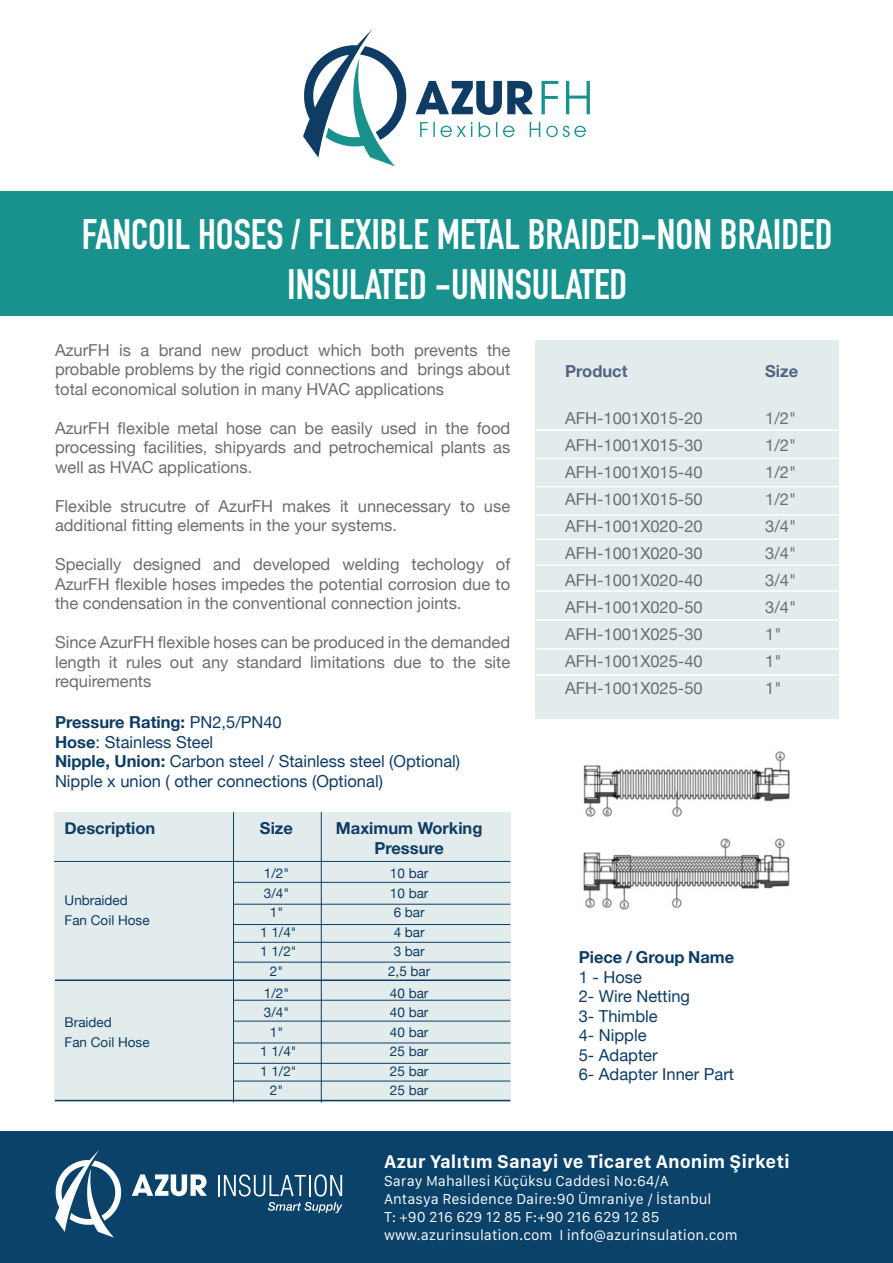
<style>
.page{position:relative;width:893px;height:1263px;background:#fff}
.page>*{position:absolute;margin:0;border:0;box-sizing:border-box;transform-origin:0 0}
.t1{font:700 42px/50.4px "DIN Condensed";color:#fff;text-align:center}
.t2{font:700 19.05px "San Francisco Text";color:#fff}
.t3{font:16.5px/19.5px "Helvetica Neue";color:#6c6d70;text-align:justify}
.t4{font:16.5px "Helvetica Neue";color:#0e3c65}
.t5{font:700 16.5px "Helvetica Neue";color:#0e3c65}
.t6{font:700 16.5px "Helvetica Neue";color:#546283}
.t7{font:15px "San Francisco Text";color:#fff}
.t8{font:13.5px "Helvetica Neue";color:#0e3c65}
.s1{font-weight:400}
.s2{font-weight:700}
</style>
<div class="page">
<div style="left:536px;top:340px;width:303px;height:378px;background:#e2ecec"></div>
<div style="left:0;top:191px;width:893px;height:125px;background:#19928d"></div>
<svg style="left:420px;top:122px;width:52px;height:15px"></svg>
<svg style="left:479px;top:122px;width:11px;height:15px"></svg>
<svg style="left:496px;top:122px;width:1px;height:15px"></svg>
<svg style="left:503px;top:126px;width:11px;height:11px"></svg>
<svg style="left:530px;top:122px;width:10px;height:15px"></svg>
<svg style="left:546px;top:126px;width:40px;height:11px"></svg>
<svg style="left:541px;top:81px;width:17px;height:33px"></svg>
<svg style="left:566px;top:81px;width:24px;height:33px"></svg>
<svg style="left:303px;top:30px;width:103px;height:136px"></svg>
<svg style="left:416px;top:81px;width:117px;height:34px"></svg>
<hr style="left:536px;top:458px;width:303px;height:1px;background:#fff">
<hr style="left:536px;top:429px;width:303px;height:2px;background:#fff">
<hr style="left:536px;top:486px;width:303px;height:1px;background:#fff">
<hr style="left:536px;top:514px;width:303px;height:2px;background:#fff">
<hr style="left:536px;top:538px;width:303px;height:2px;background:#fff">
<hr style="left:536px;top:564px;width:303px;height:2px;background:#fff">
<hr style="left:536px;top:590px;width:303px;height:2px;background:#fff">
<hr style="left:536px;top:619px;width:303px;height:2px;background:#fff">
<hr style="left:536px;top:648px;width:303px;height:1px;background:#fff">
<hr style="left:536px;top:674px;width:303px;height:1px;background:#fff">
<img style="left:583px;top:751px;width:207px;height:159px">
<div style="left:54px;top:812px;width:456px;height:289px;background:#e2ecec"></div>
<hr style="left:55px;top:979px;width:455px;height:2px;background:#0e3c65">
<hr style="left:55px;top:1100px;width:455px;height:1px;background:#0e3c65">
<hr style="left:234px;top:962px;width:276px;height:1px;background:#0e3c65">
<hr style="left:233px;top:812px;width:1px;height:290px;background:#0e3c65">
<hr style="left:321px;top:812px;width:1px;height:290px;background:#0e3c65">
<hr style="left:234px;top:942px;width:276px;height:1px;background:#0e3c65">
<hr style="left:234px;top:1081px;width:276px;height:1px;background:#0e3c65">
<hr style="left:234px;top:924px;width:276px;height:1px;background:#0e3c65">
<hr style="left:234px;top:1063px;width:276px;height:1px;background:#0e3c65">
<hr style="left:234px;top:904px;width:276px;height:1px;background:#0e3c65">
<hr style="left:234px;top:1042px;width:276px;height:1px;background:#0e3c65">
<hr style="left:234px;top:882px;width:276px;height:1px;background:#0e3c65">
<hr style="left:234px;top:1021px;width:276px;height:1px;background:#0e3c65">
<hr style="left:54px;top:861px;width:456px;height:1px;background:#0e3c65">
<hr style="left:234px;top:1000px;width:276px;height:1px;background:#0e3c65">
<div style="left:0;top:1132px;width:893px;height:131px;background:#0a426a"></div>
<svg style="left:55px;top:1150px;width:66px;height:87px"></svg>
<svg style="left:132px;top:1174px;width:75px;height:22px"></svg>
<hr style="left:218px;top:1175px;width:2px;height:21px;background:#fff">
<svg style="left:224px;top:1174px;width:82px;height:22px"></svg>
<hr style="left:309px;top:1175px;width:2px;height:21px;background:#fff">
<svg style="left:314px;top:1174px;width:28px;height:22px"></svg>
<svg style="left:268px;top:1202px;width:74px;height:11px"></svg>
<p class="t1" style="left:82px;top:209px;width:752px">FANCOIL HOSES / FLEXIBLE METAL BRAIDED-NON BRAIDED<br>INSULATED -UNINSULATED</p>
<p class="t3" style="left:55px;top:339px;width:457px">AzurFH is a brand new product which both prevents the probable problems by the rigid connections and brings about total economical solution in many HVAC applications</p>
<p class="t3" style="left:55px;top:417px;width:457px">AzurFH flexible metal hose can be easily used in the food processing facilities, shipyards and petrochemical plants as well as HVAC applications.</p>
<p class="t3" style="left:55px;top:495px;width:457px">Flexible strucutre of AzurFH makes it unnecessary to use additional fitting elements in the your systems.</p>
<p class="t3" style="left:55px;top:553px;width:457px">Specially designed and developed welding techology of AzurFH flexible hoses impedes the potential corrosion due to the condensation in the conventional connection joints.</p>
<p class="t3" style="left:55px;top:631px;width:457px">Since AzurFH flexible hoses can be produced in the demanded length it rules out any standard limitations due to the site requirements</p>
<p class="t5" style="left:55px;top:709px;width:228px">Pressure Rating: <span class="s1">PN2,5/PN40</span></p>
<p class="t4" style="left:55px;top:728px;width:160px"><span class="s2">Hose</span>: Stainless Steel</p>
<p class="t4" style="left:55px;top:747px;width:407px"><span class="s2">Nipple, Union:</span> Carbon steel / Stainless steel (Optional)</p>
<p class="t4" style="left:55px;top:767px;width:329px">Nipple x union ( other connections (Optional)</p>
<p class="t5" style="left:65px;top:815px;width:92px">Description</p>
<p class="t8" style="left:65px;top:889px;width:65px">Unbraided</p>
<p class="t8" style="left:65px;top:908px;width:86px">Fan Coil Hose</p>
<p class="t8" style="left:65px;top:1011px;width:49px">Braided</p>
<p class="t8" style="left:65px;top:1030px;width:86px">Fan Coil Hose</p>
<p class="t5" style="left:260px;top:815px;width:34px">Size</p>
<p class="t5" style="left:336px;top:815px;width:148px">Maximum Working</p>
<p class="t5" style="left:374px;top:835px;width:71px">Pressure</p>
<p class="t8" style="left:264px;top:862px;width:27px">1/2"</p>
<p class="t8" style="left:264px;top:881px;width:27px">3/4"</p>
<p class="t8" style="left:270px;top:901px;width:15px">1"</p>
<p class="t8" style="left:260px;top:920px;width:38px">1 1/4"</p>
<p class="t8" style="left:260px;top:940px;width:38px">1 1/2"</p>
<p class="t8" style="left:270px;top:959px;width:15px">2"</p>
<p class="t8" style="left:264px;top:981px;width:27px">1/2"</p>
<p class="t8" style="left:264px;top:1001px;width:27px">3/4"</p>
<p class="t8" style="left:270px;top:1020px;width:15px">1"</p>
<p class="t8" style="left:260px;top:1040px;width:38px">1 1/4"</p>
<p class="t8" style="left:260px;top:1059px;width:38px">1 1/2"</p>
<p class="t8" style="left:270px;top:1079px;width:15px">2"</p>
<p class="t8" style="left:390px;top:862px;width:40px">10 bar</p>
<p class="t8" style="left:390px;top:881px;width:40px">10 bar</p>
<p class="t8" style="left:394px;top:901px;width:33px">6 bar</p>
<p class="t8" style="left:394px;top:920px;width:33px">4 bar</p>
<p class="t8" style="left:394px;top:940px;width:33px">3 bar</p>
<p class="t8" style="left:388px;top:959px;width:44px">2,5 bar</p>
<p class="t8" style="left:390px;top:981px;width:40px">40 bar</p>
<p class="t8" style="left:390px;top:1001px;width:40px">40 bar</p>
<p class="t8" style="left:390px;top:1020px;width:40px">40 bar</p>
<p class="t8" style="left:390px;top:1040px;width:40px">25 bar</p>
<p class="t8" style="left:390px;top:1059px;width:40px">25 bar</p>
<p class="t8" style="left:390px;top:1079px;width:40px">25 bar</p>
<p class="t6" style="left:565px;top:359px;width:64px">Product</p>
<p class="t3" style="left:565px;top:407px;width:139px">AFH-1001X015-20</p>
<p class="t3" style="left:565px;top:434px;width:139px">AFH-1001X015-30</p>
<p class="t3" style="left:565px;top:461px;width:139px">AFH-1001X015-40</p>
<p class="t3" style="left:565px;top:488px;width:139px">AFH-1001X015-50</p>
<p class="t3" style="left:565px;top:515px;width:139px">AFH-1001X020-20</p>
<p class="t3" style="left:565px;top:542px;width:139px">AFH-1001X020-30</p>
<p class="t3" style="left:565px;top:569px;width:139px">AFH-1001X020-40</p>
<p class="t3" style="left:565px;top:596px;width:139px">AFH-1001X020-50</p>
<p class="t3" style="left:565px;top:623px;width:139px">AFH-1001X025-30</p>
<p class="t3" style="left:565px;top:650px;width:139px">AFH-1001X025-40</p>
<p class="t3" style="left:565px;top:677px;width:139px">AFH-1001X025-50</p>
<p class="t6" style="left:765px;top:359px;width:35px">Size</p>
<p class="t3" style="left:765px;top:407px;width:32px">1/2"</p>
<p class="t3" style="left:765px;top:434px;width:32px">1/2"</p>
<p class="t3" style="left:765px;top:461px;width:32px">1/2"</p>
<p class="t3" style="left:765px;top:488px;width:32px">1/2"</p>
<p class="t3" style="left:765px;top:515px;width:32px">3/4"</p>
<p class="t3" style="left:765px;top:542px;width:32px">3/4"</p>
<p class="t3" style="left:765px;top:569px;width:32px">3/4"</p>
<p class="t3" style="left:765px;top:596px;width:32px">3/4"</p>
<p class="t3" style="left:765px;top:623px;width:18px">1"</p>
<p class="t3" style="left:765px;top:650px;width:18px">1"</p>
<p class="t3" style="left:765px;top:677px;width:18px">1"</p>
<p class="t5" style="left:579px;top:945px;width:157px">Piece / Group Name</p>
<p class="t4" style="left:579px;top:963px;width:65px">1 - Hose</p>
<p class="t4" style="left:579px;top:982px;width:113px">2- Wire Netting</p>
<p class="t4" style="left:579px;top:1002px;width:80px">3- Thimble</p>
<p class="t4" style="left:579px;top:1021px;width:69px">4- Nipple</p>
<p class="t4" style="left:579px;top:1041px;width:80px">5- Adapter</p>
<p class="t4" style="left:579px;top:1060px;width:157px">6- Adapter Inner Part</p>
<p class="t2" style="left:384px;top:1150px;width:407px">Azur Yalıtım Sanayi ve Ticaret Anonim Şirketi</p>
<p class="t7" style="left:384px;top:1171px;width:286px">Saray Mahallesi Küçüksu Caddesi No:64/A</p>
<p class="t7" style="left:384px;top:1189px;width:329px">Antasya Residence Daire:90 Ümraniye / İstanbul</p>
<p class="t7" style="left:384px;top:1207px;width:277px">T: +90 216 629 12 85 F:+90 216 629 12 85</p>
<p class="t7" style="left:384px;top:1225px;width:355px">www.azurinsulation.com I info@azurinsulation.com</p>
</div>
